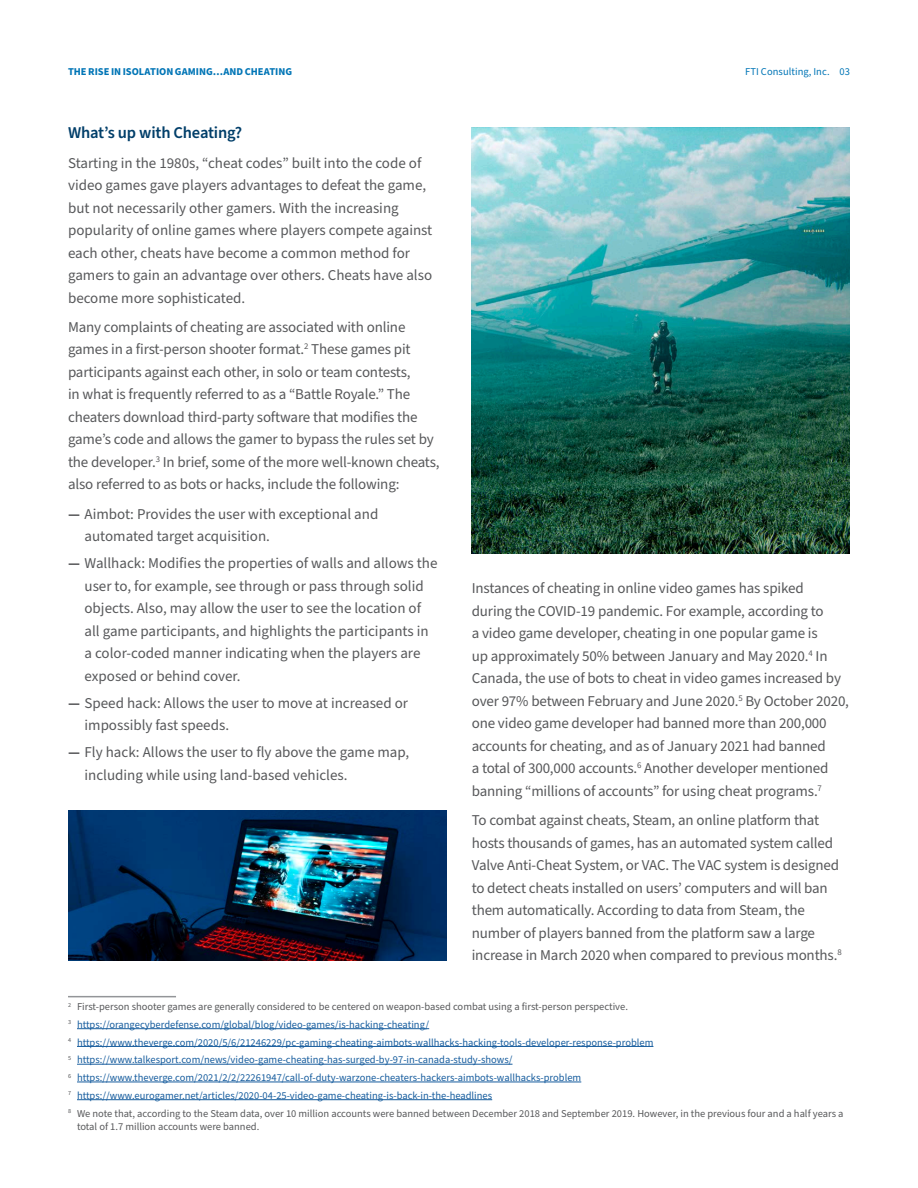
<style>
.page{position:relative;width:918px;height:1188px;background:#fff}
.page>*{position:absolute;margin:0;border:0;box-sizing:border-box;transform-origin:0 0}
.Subhead_L1_-_MAIN{font:600 16.5px "Source Sans Pro";letter-spacing:-.01em;color:#003e69}
.Body_Copy{font:15px/22.5px "Source Sans Pro";letter-spacing:-.01em;color:#57585a}
.Footnote{font:10.5px "Source Sans Pro";color:#175d9e}
.Footnote-2{font:10.5px/13.5px "Source Sans Pro";color:#58595b}
.t1{font:700 10.5px "Source Sans Pro";color:#0075b6}
.t2{font:10.5px "Source Sans Pro";letter-spacing:.005em;color:#0075b6}
.s1{font-weight:700}
</style>
<div class="page">
<hr style="left:68px;top:996px;width:108px;height:1px;background:#939598">
<hr style="left:77px;top:1028px;width:352px;height:1px;background:#175d9e">
<hr style="left:77px;top:1046px;width:576px;height:1px;background:#175d9e">
<hr style="left:77px;top:1064px;width:435px;height:1px;background:#175d9e">
<hr style="left:77px;top:1082px;width:504px;height:1px;background:#175d9e">
<hr style="left:77px;top:1099px;width:415px;height:1px;background:#175d9e">
<img style="left:68px;top:810px;width:378px;height:150px">
<img style="left:472px;top:128px;width:378px;height:426px">
<p class="t1" style="left:68px;top:64px;width:77px">THE RISE IN ISOLATI</p>
<p class="t1" style="left:159px;top:64px;width:105px">ON GAMING…AND CHEATI</p>
<p class="t1" style="left:278px;top:64px;width:14px">NG</p>
<p class="t2" style="left:745px;top:64px;width:106px">FTI Consulting, Inc. 03</p>
<p class="Subhead_L1_-_MAIN" style="left:68px;top:122px;width:176px">What’s up with Cheating?</p>
<p class="Body_Copy" style="left:68px;top:152px;width:366px">Starting in the 1980s, “cheat codes” built into the code of video games gave players advantages to defeat the game, but not necessarily other gamers. With the increasing popularity of online games where players compete against each other, cheats have become a common method for gamers to gain an advantage over others. Cheats have also become more sophisticated.</p>
<p class="Body_Copy" style="left:68px;top:316px;width:373px">Many complaints of cheating are associated with online games in a first-person shooter format.<sup>2</sup> These games pit participants against each other, in solo or team contests,<br>in what is frequently referred to as a “Battle Royale.” The cheaters download third-party software that modifies the game’s code and allows the gamer to bypass the rules set by the developer.<sup>3</sup> In brief, some of the more well-known cheats, also referred to as bots or hacks, include the following:</p>
<p class="Body_Copy" style="left:85px;top:503px;width:295px;text-indent:-16px"><span class="s1">—</span> Aimbot: Provides the user with exceptional and automated target acquisition.</p>
<p class="Body_Copy" style="left:85px;top:552px;width:355px;text-indent:-16px"><span class="s1">—</span> Wallhack: Modifies the properties of walls and allows the user to, for example, see through or pass through solid objects. Also, may allow the user to see the location of all game participants, and highlights the participants in a color-coded manner indicating when the players are exposed or behind cover.</p>
<p class="Body_Copy" style="left:85px;top:692px;width:325px;text-indent:-16px"><span class="s1">—</span> Speed hack: Allows the user to move at increased or impossibly fast speeds.</p>
<p class="Body_Copy" style="left:85px;top:741px;width:326px;text-indent:-16px"><span class="s1">—</span> Fly hack: Allows the user to fly above the game map, including while using land-based vehicles.</p>
<p class="Body_Copy" style="left:472px;top:578px;width:379px">Instances of cheating in online video games has spiked<br>during the COVID-19 pandemic. For example, according to<br>a video game developer, cheating in one popular game is<br>up approximately 50% between January and May 2020.<sup>4</sup> In Canada, the use of bots to cheat in video games increased by over 97% between February and June 2020.<sup>5</sup> By October 2020, one video game developer had banned more than 200,000 accounts for cheating, and as of January 2021 had banned<br>a total of 300,000 accounts.<sup>6</sup> Another developer mentioned banning “millions of accounts” for using cheat programs.<sup>7</sup></p>
<p class="Body_Copy" style="left:472px;top:809px;width:371px">To combat against cheats, Steam, an online platform that hosts thousands of games, has an automated system called Valve Anti-Cheat System, or VAC. The VAC system is designed to detect cheats installed on users’ computers and will ban them automatically. According to data from Steam, the number of players banned from the platform saw a large increase in March 2020 when compared to previous months.<sup>8</sup></p>
<p class="Footnote-2" style="left:68px;top:1000px;width:561px"><sup>2</sup> First-person shooter games are generally considered to be centered on weapon-based combat using a first-person perspective.</p>
<p class="Footnote" style="left:68px;top:1017px;width:363px"><sup>3</sup> https://orangecyberdefense.com/global/blog/video-games/is-hacking-cheating/</p>
<p class="Footnote" style="left:68px;top:1035px;width:587px"><sup>4</sup> https://www.theverge.com/2020/5/6/21246229/pc-gaming-cheating-aimbots-wallhacks-hacking-tools-developer-response-problem</p>
<p class="Footnote" style="left:68px;top:1053px;width:446px"><sup>5</sup> https://www.talkesport.com/news/video-game-cheating-has-surged-by-97-in-canada-study-shows/</p>
<p class="Footnote" style="left:68px;top:1071px;width:515px"><sup>6</sup> https://www.theverge.com/2021/2/2/22261947/call-of-duty-warzone-cheaters-hackers-aimbots-wallhacks-problem</p>
<p class="Footnote" style="left:68px;top:1088px;width:426px"><sup>7</sup> https://www.eurogamer.net/articles/2020-04-25-video-game-cheating-is-back-in-the-headlines</p>
<p class="Footnote-2" style="left:77px;top:1107px;width:768px;text-indent:-9px"><sup>8</sup> We note that, according to the Steam data, over 10 million accounts were banned between December 2018 and September 2019. However, in the previous four and a half years a total of 1.7 million accounts were banned.</p>
</div>
